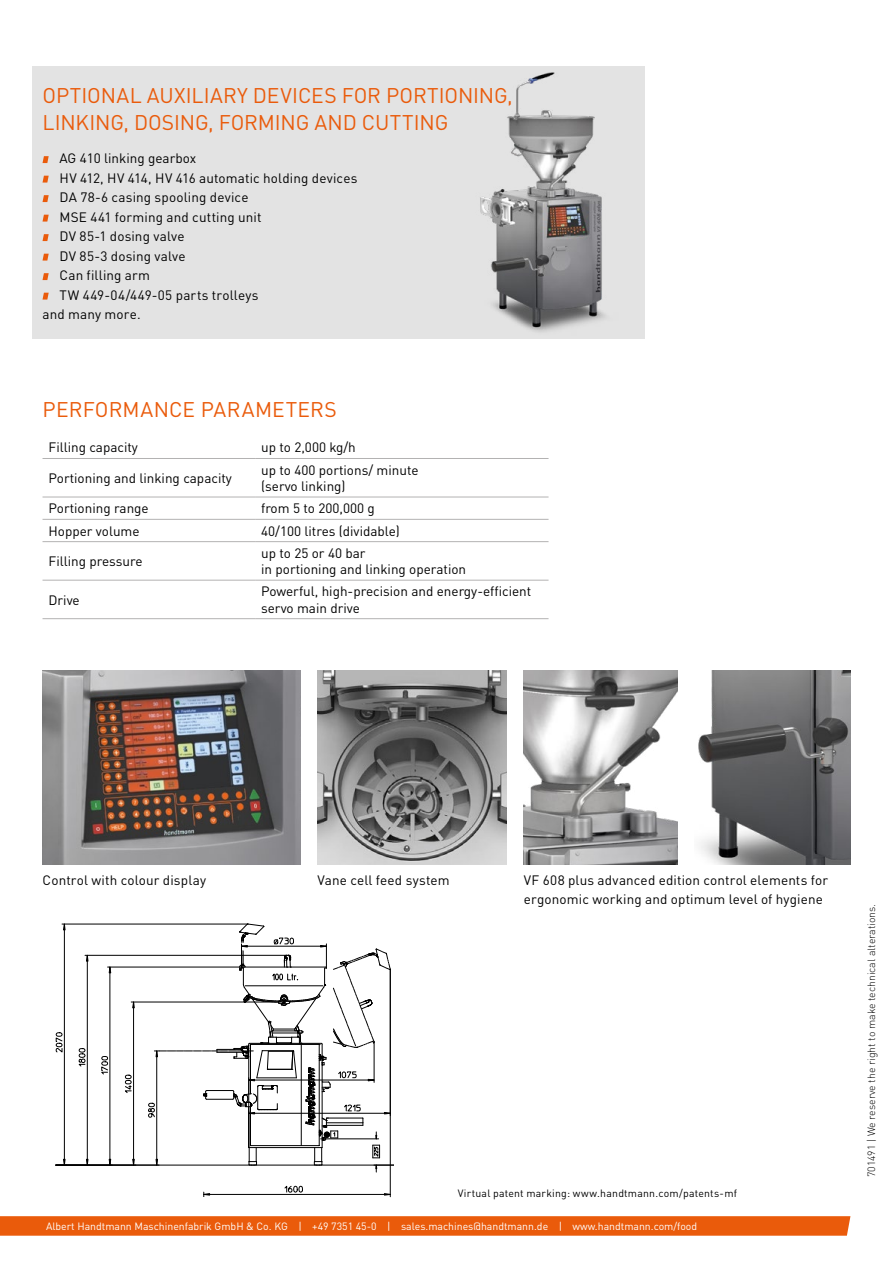
<style>
.page{position:relative;width:893px;height:1263px;background:#fff}
.page>*{position:absolute;margin:0;border:0;box-sizing:border-box;transform-origin:0 0}
.t1{font:21px/27px "DIN Pro";letter-spacing:.005em;color:#ea5b0b}
.t2{font:13.5px/16.2px "DIN Pro";color:#000}
.t3{font:13.5px "DIN Pro";letter-spacing:.02em;color:#000}
.t4{font:10.5px "DIN Pro";color:#fff}
.t5{font:300 10.5px "DIN Pro";color:#000}
.t6{font:10.5px "DIN Pro";letter-spacing:.02em;color:#000}
</style>
<div class="page">
<div style="left:32px;top:66px;width:612px;height:273px;background:#e3e3e3"></div>
<svg style="left:0;top:1216px;width:850px;height:20px;background:#ea5f11"></svg>
<img style="left:480px;top:72px;width:126px;height:260px">
<img style="left:43px;top:670px;width:257px;height:194px">
<img style="left:317px;top:670px;width:190px;height:194px">
<img style="left:524px;top:670px;width:153px;height:194px">
<img style="left:698px;top:670px;width:152px;height:194px">
<hr style="left:204px;top:1194px;width:186px;height:1px;background:#000">
<hr style="left:390px;top:969px;width:1px;height:228px;background:#000">
<svg style="left:204px;top:1192px;width:6px;height:5px"></svg>
<svg style="left:285px;top:1186px;width:17px;height:6px"></svg>
<hr style="left:87px;top:955px;width:1px;height:210px;background:#000">
<hr style="left:85px;top:955px;width:202px;height:1px;background:#000">
<svg style="left:79px;top:1048px;width:6px;height:18px"></svg>
<hr style="left:64px;top:924px;width:1px;height:241px;background:#000">
<hr style="left:62px;top:924px;width:186px;height:1px;background:#000">
<svg style="left:56px;top:1159px;width:11px;height:6px"></svg>
<svg style="left:56px;top:1033px;width:6px;height:19px"></svg>
<hr style="left:110px;top:967px;width:1px;height:198px;background:#000">
<hr style="left:108px;top:967px;width:135px;height:1px;background:#000">
<svg style="left:102px;top:1056px;width:6px;height:18px"></svg>
<hr style="left:133px;top:1002px;width:1px;height:163px;background:#000">
<hr style="left:131px;top:1002px;width:152px;height:1px;background:#000">
<svg style="left:125px;top:1075px;width:6px;height:18px"></svg>
<hr style="left:56px;top:1165px;width:337px;height:1px;background:#000">
<svg style="left:148px;top:924px;width:245px;height:248px"></svg>
<svg style="left:43px;top:156px;width:6px;height:7px"></svg>
<svg style="left:43px;top:176px;width:6px;height:7px"></svg>
<svg style="left:43px;top:195px;width:6px;height:7px"></svg>
<svg style="left:43px;top:215px;width:6px;height:7px"></svg>
<svg style="left:43px;top:234px;width:6px;height:7px"></svg>
<svg style="left:43px;top:254px;width:6px;height:7px"></svg>
<svg style="left:43px;top:273px;width:6px;height:7px"></svg>
<svg style="left:43px;top:293px;width:6px;height:7px"></svg>
<hr style="left:43px;top:458px;width:212px;height:1px;background:#b3b2b2">
<hr style="left:255px;top:458px;width:294px;height:1px;background:#b3b2b2">
<hr style="left:43px;top:497px;width:212px;height:1px;background:#b3b2b2">
<hr style="left:255px;top:497px;width:294px;height:1px;background:#b3b2b2">
<hr style="left:43px;top:519px;width:212px;height:1px;background:#b3b2b2">
<hr style="left:255px;top:519px;width:294px;height:1px;background:#b3b2b2">
<hr style="left:43px;top:541px;width:212px;height:1px;background:#b3b2b2">
<hr style="left:255px;top:541px;width:294px;height:1px;background:#b3b2b2">
<hr style="left:43px;top:580px;width:212px;height:1px;background:#b3b2b2">
<hr style="left:255px;top:580px;width:294px;height:1px;background:#b3b2b2">
<hr style="left:43px;top:618px;width:212px;height:1px;background:#b3b2b2">
<hr style="left:255px;top:618px;width:294px;height:1px;background:#b3b2b2">
<h1 class="t1" style="left:43px;top:79px;width:472px">OPTIONAL AUXILIARY DEVICES FOR PORTIONING,<br>LINKING, DOSING, FORMING AND CUTTING</h1>
<p class="t2" style="left:60px;top:149px;width:138px">AG 410 linking gearbox</p>
<p class="t2" style="left:60px;top:168px;width:299px">HV 412, HV 414, HV 416 automatic holding devices</p>
<p class="t2" style="left:60px;top:188px;width:190px">DA 78-6 casing spooling device</p>
<p class="t2" style="left:60px;top:207px;width:204px">MSE 441 forming and cutting unit</p>
<p class="t2" style="left:60px;top:227px;width:126px">DV 85-1 dosing valve</p>
<p class="t2" style="left:60px;top:246px;width:128px">DV 85-3 dosing valve</p>
<p class="t2" style="left:60px;top:266px;width:92px">Can filling arm</p>
<p class="t3" style="left:60px;top:284px;width:200px">TW 449-04/449-05 parts trolleys</p>
<p class="t2" style="left:43px;top:305px;width:100px">and many more.</p>
<h1 class="t1" style="left:43px;top:393px;width:296px">PERFORMANCE PARAMETERS</h1>
<p class="t2" style="left:49px;top:438px;width:91px">Filling capacity</p>
<p class="t2" style="left:261px;top:438px;width:96px">up to 2,000 kg/h</p>
<p class="t2" style="left:49px;top:469px;width:185px">Portioning and linking capacity</p>
<p class="t2" style="left:261px;top:460px;width:159px">up to 400 portions/ minute (servo linking)</p>
<p class="t2" style="left:49px;top:499px;width:102px">Portioning range</p>
<p class="t2" style="left:261px;top:499px;width:115px">from 5 to 200,000 g</p>
<p class="t2" style="left:49px;top:521px;width:93px">Hopper volume</p>
<p class="t2" style="left:261px;top:521px;width:140px">40/100 litres (dividable)</p>
<p class="t2" style="left:49px;top:552px;width:95px">Filling pressure</p>
<p class="t2" style="left:261px;top:544px;width:207px">up to 25 or 40 bar<br>in portioning and linking operation</p>
<p class="t2" style="left:49px;top:590px;width:33px">Drive</p>
<p class="t2" style="left:261px;top:582px;width:272px">Powerful, high-precision and energy-efficient servo main drive</p>
<p class="t2" style="left:43px;top:870px;width:165px">Control with colour display</p>
<p class="t2" style="left:317px;top:870px;width:134px">Vane cell feed system</p>
<p class="t2" style="left:524px;top:869px;width:306px;line-height:19.5px">VF 608 plus advanced edition control elements for ergonomic working and optimum level of hygiene</p>
<p class="t6" style="left:458px;top:1184px;width:281px">Virtual patent marking: www.handtmann.com/patents-mf</p>
<p class="t4" style="left:46px;top:1218px;width:653px">Albert Handtmann Maschinenfabrik GmbH &amp; Co. KG | +49 7351 45-0 | sales.machines@handtmann.de | www.handtmann.com/food</p>
<p class="t5" style="left:863px;top:1177px;width:275px;rotate:-90deg">701491 | We reserve the right to make technical alterations.</p>
</div>
